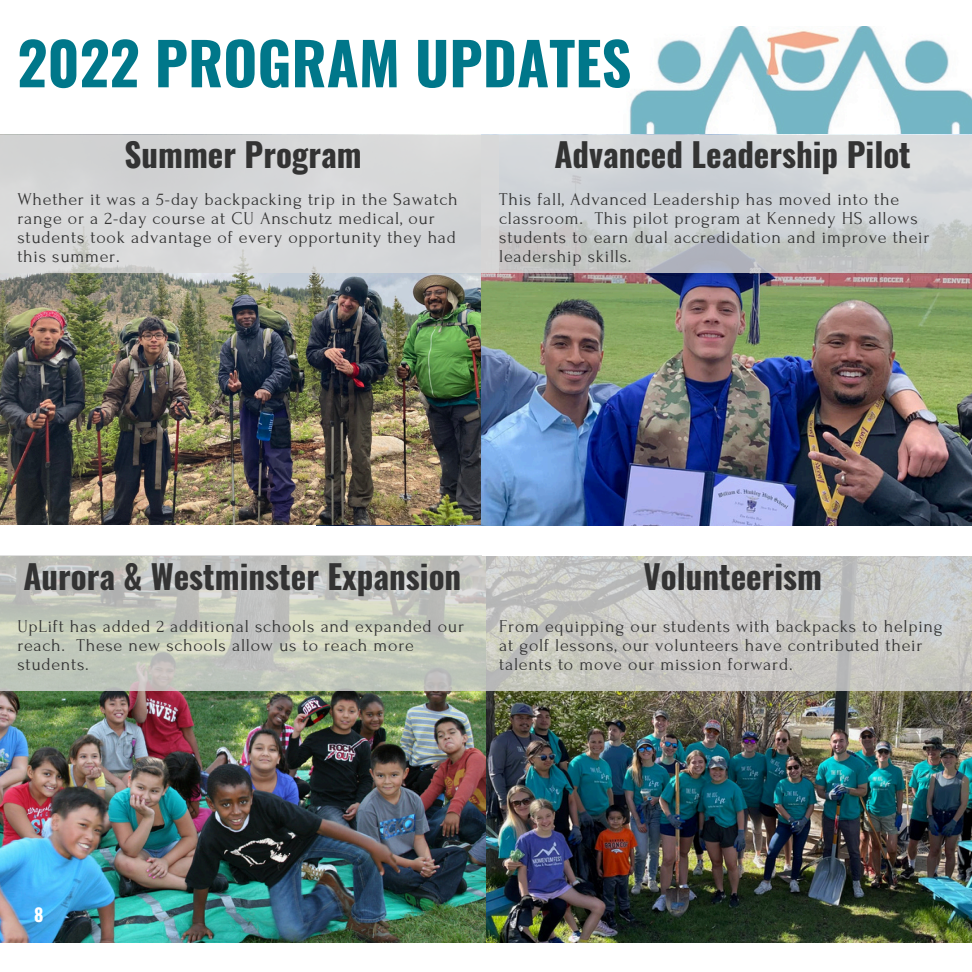
<style>
.page{position:relative;width:972px;height:972px;background:#fff}
.page>*{position:absolute;margin:0;border:0;box-sizing:border-box;transform-origin:0 0}
.t1{font:700 58.5px "Oswald";color:#00778a}
.t2{font:700 33px "Oswald";color:#333}
.t3{font:18px/19.2px "Forum";letter-spacing:.04em;color:#333}
.t4{font:700 18px "Oswald";color:#fff}
</style>
<div class="page">
<img style="left:486px;top:691px;width:486px;height:252px">
<img style="left:0;top:691px;width:486px;height:252px">
<svg style="left:482px;top:557px;width:490px;height:134px;background:#c7c7c3"></svg>
<svg style="left:0;top:556px;width:482px;height:135px;background:#c3c7be"></svg>
<img style="left:517px;top:26px;width:455px;height:109px">
<img style="left:317px;top:272px;width:655px;height:253px">
<img style="left:0;top:272px;width:480px;height:252px">
<div style="left:0;top:135px;width:499px;height:137px;background:#d9d9d9"></div>
<svg style="left:499px;top:135px;width:473px;height:137px;background:#ccd0d2"></svg>
<h1 class="t1" style="left:17px;top:33px;width:616px">2022 PROGRAM UPDATES</h1>
<h2 class="t2" style="left:125px;top:138px;width:239px">Summer Program</h2>
<p class="t3" style="left:17px;top:190px;width:442px">Whether it was a 5-day backpacking trip in the Sawatch range or a 2-day course at CU Anschutz medical, our students took advantage of every opportunity they had this summer.</p>
<h2 class="t2" style="left:554px;top:138px;width:358px">Advanced Leadership Pilot</h2>
<p class="t3" style="left:499px;top:190px;width:432px">This fall, Advanced Leadership has moved into the classroom. This pilot program at Kennedy HS allows students to earn dual accredidation and improve their leadership skills.</p>
<h2 class="t2" style="left:23px;top:560px;width:440px">Aurora &amp; Westminster Expansion</h2>
<p class="t3" style="left:17px;top:617px;width:448px">UpLift has added 2 additional schools and expanded our reach. These new schools allow us to reach more students.</p>
<h2 class="t2" style="left:643px;top:560px;width:180px">Volunteerism</h2>
<p class="t3" style="left:499px;top:617px;width:445px">From equipping our students with backpacks to helping at golf lessons, our volunteers have contributed their talents to move our mission forward.</p>
<p class="t4" style="left:34px;top:906px;width:11px">8</p>
</div>
